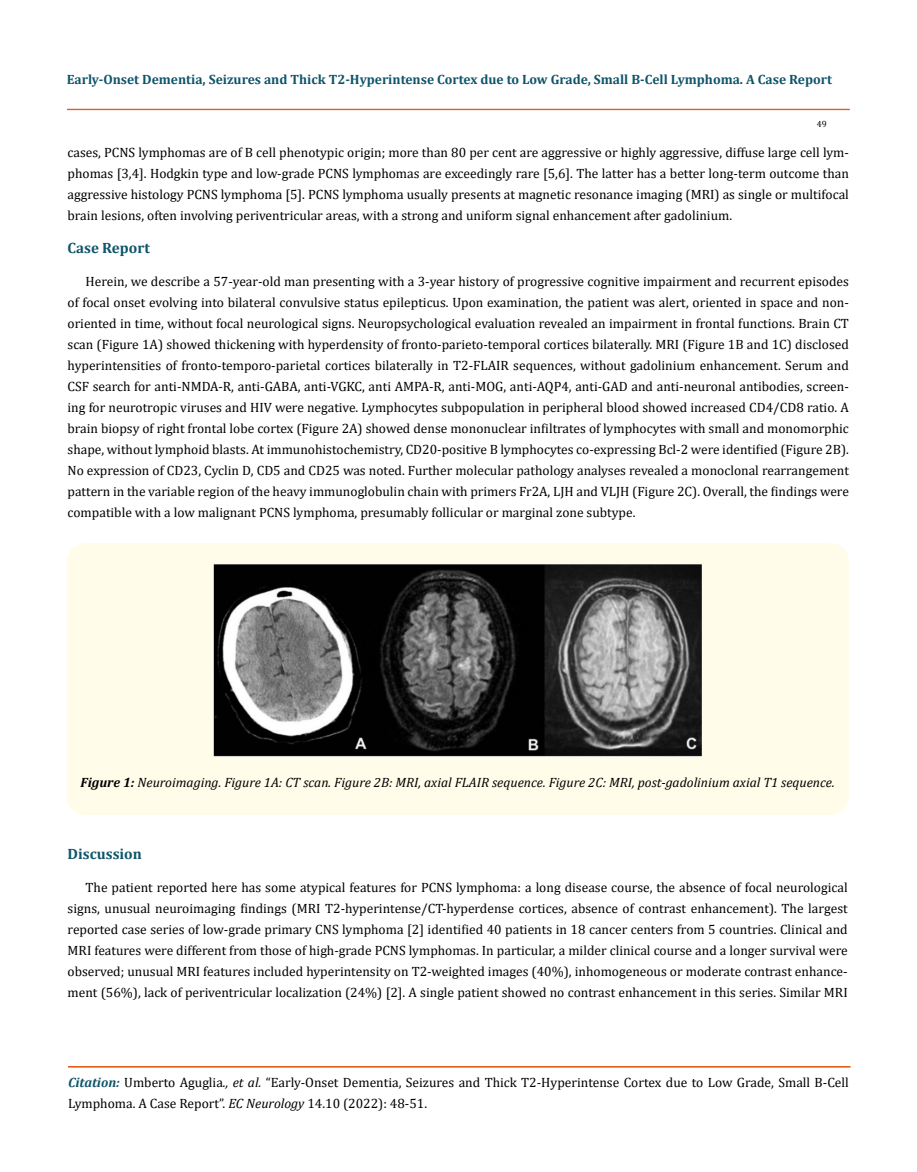
<style>
.page{position:relative;width:917px;height:1172px;background:#fff}
.page>*{position:absolute;margin:0;border:0;box-sizing:border-box;transform-origin:0 0}
.t1{font:700 15px "Cambria";color:#0e546a}
.t2{font:13.5px/21px "Cambria";color:#000;text-align:justify}
.Corps{font:italic 13.5px "Cambria";color:#000}
.t3{font:700 13.5px "Cambria";color:#0e546a}
.t4{font:9px "Cambria";color:#000}
.s1{font-weight:700}
.s2{font-weight:700;font-style:italic;color:#0e546a}
.s3{font-style:italic}
</style>
<div class="page">
<div style="left:67px;top:109px;width:782px;height:1px;border:1px solid #e05d1a"></div>
<div style="left:68px;top:1066px;width:782px;height:1px;border:1px solid #e05d1a"></div>
<div style="left:67px;top:543px;width:781px;height:272px;background:#fffde9;border-radius:18px"></div>
<img style="left:214px;top:564px;width:487px;height:193px">
<p class="t3" style="left:67px;top:70px;width:766px">Early-Onset Dementia, Seizures and Thick T2-Hyperintense Cortex due to Low Grade, Small B-Cell Lymphoma. A Case Report</p>
<p class="t4" style="left:816px;top:118px;width:11px">49</p>
<p class="t2" style="left:68px;top:142px;width:782px">cases, PCNS lymphomas are of B cell phenotypic origin; more than 80 per cent are aggressive or highly aggressive, diffuse large cell lym&shy;phomas [3,4]. Hodgkin type and low-grade PCNS lymphomas are exceedingly rare [5,6]. The latter has a better long-term outcome than aggressive histology PCNS lymphoma [5]. PCNS lymphoma usually presents at magnetic resonance imaging (MRI) as single or multifocal brain lesions, often involving periventricular areas, with a strong and uniform signal enhancement after gadolinium.</p>
<p class="t1" style="left:68px;top:237px;width:84px">Case Report</p>
<p class="t2" style="left:68px;top:271px;width:783px;text-indent:18px">Herein, we describe a 57-year-old man presenting with a 3-year history of progressive cognitive impairment and recurrent episodes of focal onset evolving into bilateral convulsive status epilepticus. Upon examination, the patient was alert, oriented in space and non&shy;oriented in time, without focal neurological signs. Neuropsychological evaluation revealed an impairment in frontal functions. Brain CT scan (Figure 1A) showed thickening with hyperdensity of fronto-parieto-temporal cortices bilaterally. MRI (Figure 1B and 1C) disclosed hyperintensities of fronto-temporo-parietal cortices bilaterally in T2-FLAIR sequences, without gadolinium enhancement. Serum and CSF search for anti-NMDA-R, anti-GABA, anti-VGKC, anti AMPA-R, anti-MOG, anti-AQP4, anti-GAD and anti-neuronal antibodies, screen&shy;ing for neurotropic viruses and HIV were negative. Lymphocytes subpopulation in peripheral blood showed increased CD4/CD8 ratio. A brain biopsy of right frontal lobe cortex (Figure 2A) showed dense mononuclear infiltrates of lymphocytes with small and monomorphic shape, without lymphoid blasts. At immunohistochemistry, CD20-positive B lymphocytes co-expressing Bcl-2 were identified (Figure 2B).<br>No expression of CD23, Cyclin D, CD5 and CD25 was noted. Further molecular pathology analyses revealed a monoclonal rearrangement pattern in the variable region of the heavy immunoglobulin chain with primers Fr2A, LJH and VLJH (Figure 2C). Overall, the findings were compatible with a low malignant PCNS lymphoma, presumably follicular or marginal zone subtype.</p>
<p class="Corps" style="left:80px;top:772px;width:755px"><span class="s1">Figure 1:</span> Neuroimaging. Figure 1A: CT scan. Figure 2B: MRI, axial FLAIR sequence. Figure 2C: MRI, post-gadolinium axial T1 sequence.</p>
<p class="t1" style="left:68px;top:842px;width:76px">Discussion</p>
<p class="t2" style="left:68px;top:876px;width:781px;text-indent:18px">The patient reported here has some atypical features for PCNS lymphoma: a long disease course, the absence of focal neurological signs, unusual neuroimaging findings (MRI T2-hyperintense/CT-hyperdense cortices, absence of contrast enhancement). The largest reported case series of low-grade primary CNS lymphoma [2] identified 40 patients in 18 cancer centers from 5 countries. Clinical and MRI features were different from those of high-grade PCNS lymphomas. In particular, a milder clinical course and a longer survival were observed; unusual MRI features included hyperintensity on T2-weighted images (40%), inhomogeneous or moderate contrast enhance&shy;ment (56%), lack of periventricular localization (24%) [2]. A single patient showed no contrast enhancement in this series. Similar MRI</p>
<p class="t2" style="left:68px;top:1071px;width:782px"><span class="s2">Citation:</span> Umberto Aguglia<span class="s3">., et al.</span> “Early-Onset Dementia, Seizures and Thick T2-Hyperintense Cortex due to Low Grade, Small B-Cell<br>Lymphoma. A Case Report”. <span class="s3">EC Neurology</span> 14.10 (2022): 48-51.</p>
</div>
